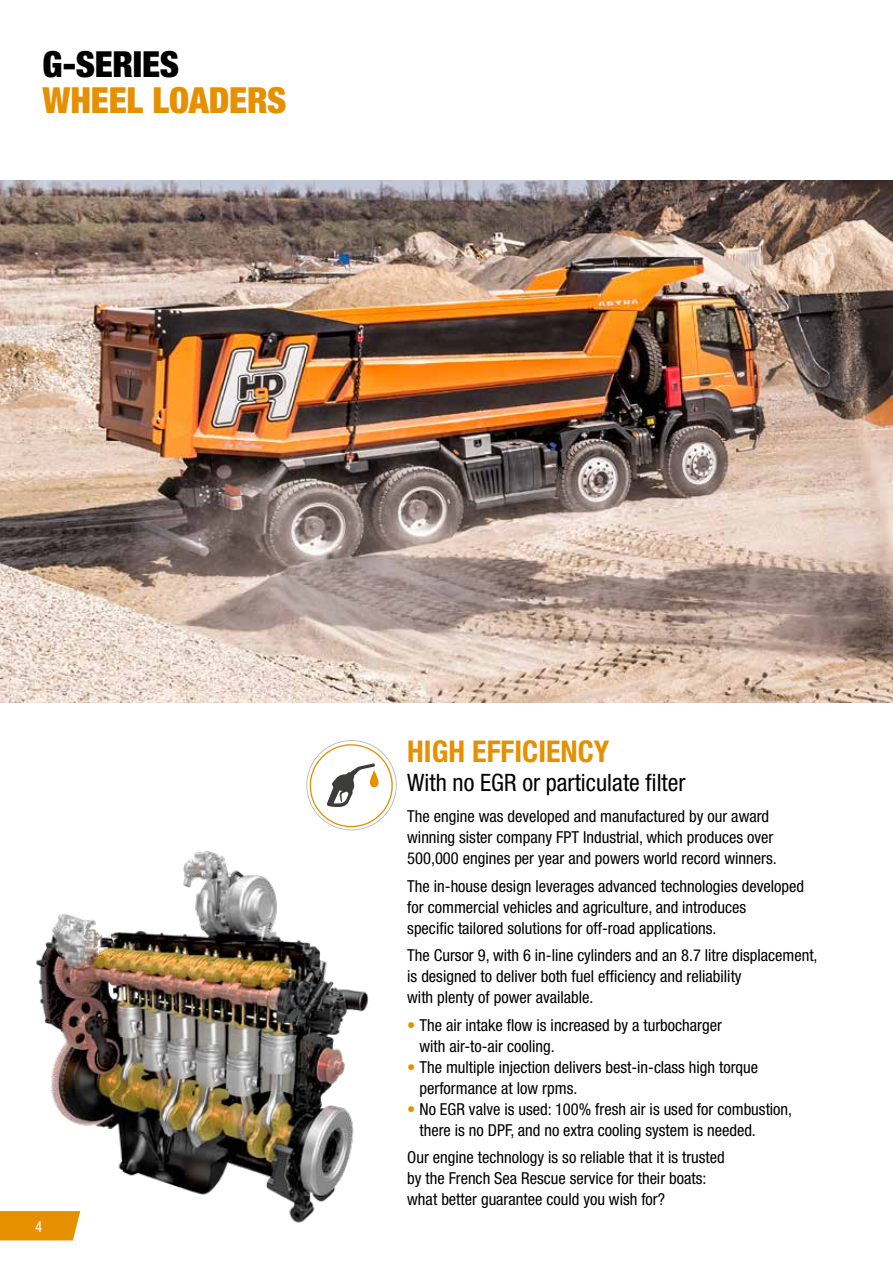
<style>
.page{position:relative;width:893px;height:1263px;background:#fff}
.page>*{position:absolute;margin:0;border:0;box-sizing:border-box;transform-origin:0 0}
.t1{font:900 condensed 36px "Helvetica Neue LT Std";letter-spacing:-.005em;color:#e69000}
.t2{font:900 condensed 36px "Helvetica Neue LT Std";letter-spacing:-.005em;color:#000}
.t3{font:700 condensed 30px "Helvetica Neue LT Std";color:#e69000}
.t4{font:condensed 24px "Helvetica Neue LT Std";color:#000}
.t5{font:condensed 16.5px/21px "Helvetica Neue LT Std";color:#000}
.t6{font:condensed 15px "Helvetica Neue LT Std";color:#fff}
.s1{color:#e69000}
</style>
<div class="page">
<img style="left:0;top:180px;width:893px;height:523px">
<div style="left:0;top:1211px;width:77px;height:29px;background:#e69000"></div>
<img style="left:33px;top:851px;width:336px;height:375px">
<svg style="left:306px;top:740px;width:91px;height:90px"></svg>
<svg style="left:370px;top:770px;width:9px;height:17px"></svg>
<h1 class="t2" style="left:43px;top:42px;width:138px">G-SERIES</h1>
<h1 class="t1" style="left:43px;top:78px;width:245px">WHEEL LOADERS</h1>
<p class="t6" style="left:35px;top:1218px;width:9px">4</p>
<h2 class="t3" style="left:407px;top:733px;width:204px">HIGH EFFICIENCY</h2>
<h3 class="t4" style="left:407px;top:768px;width:280px">With no EGR or particulate filter</h3>
<p class="t5" style="left:407px;top:806px;width:371px">The engine was developed and manufactured by our award winning sister company FPT Industrial, which produces over<br>500,000 engines per year and powers world record winners.</p>
<p class="t5" style="left:407px;top:875px;width:398px">The in-house design leverages advanced technologies developed for commercial vehicles and agriculture, and introduces<br>specific tailored solutions for off-road applications.</p>
<p class="t5" style="left:407px;top:945px;width:412px">The Cursor 9, with 6 in-line cylinders and an 8.7 litre displacement, is designed to deliver both fuel efficiency and reliability<br>with plenty of power available.</p>
<p class="t5" style="left:419px;top:1014px;width:304px;text-indent:-12px"><span class="s1">•</span> The air intake flow is increased by a turbocharger with air-to-air cooling.</p>
<p class="t5" style="left:419px;top:1056px;width:340px;text-indent:-12px"><span class="s1">•</span> The multiple injection delivers best-in-class high torque performance at low rpms.</p>
<p class="t5" style="left:419px;top:1098px;width:374px;text-indent:-12px"><span class="s1">•</span> No EGR valve is used: 100% fresh air is used for combustion, there is no DPF, and no extra cooling system is needed.</p>
<p class="t5" style="left:407px;top:1146px;width:319px">Our engine technology is so reliable that it is trusted by the French Sea Rescue service for their boats: what better guarantee could you wish for?</p>
</div>
